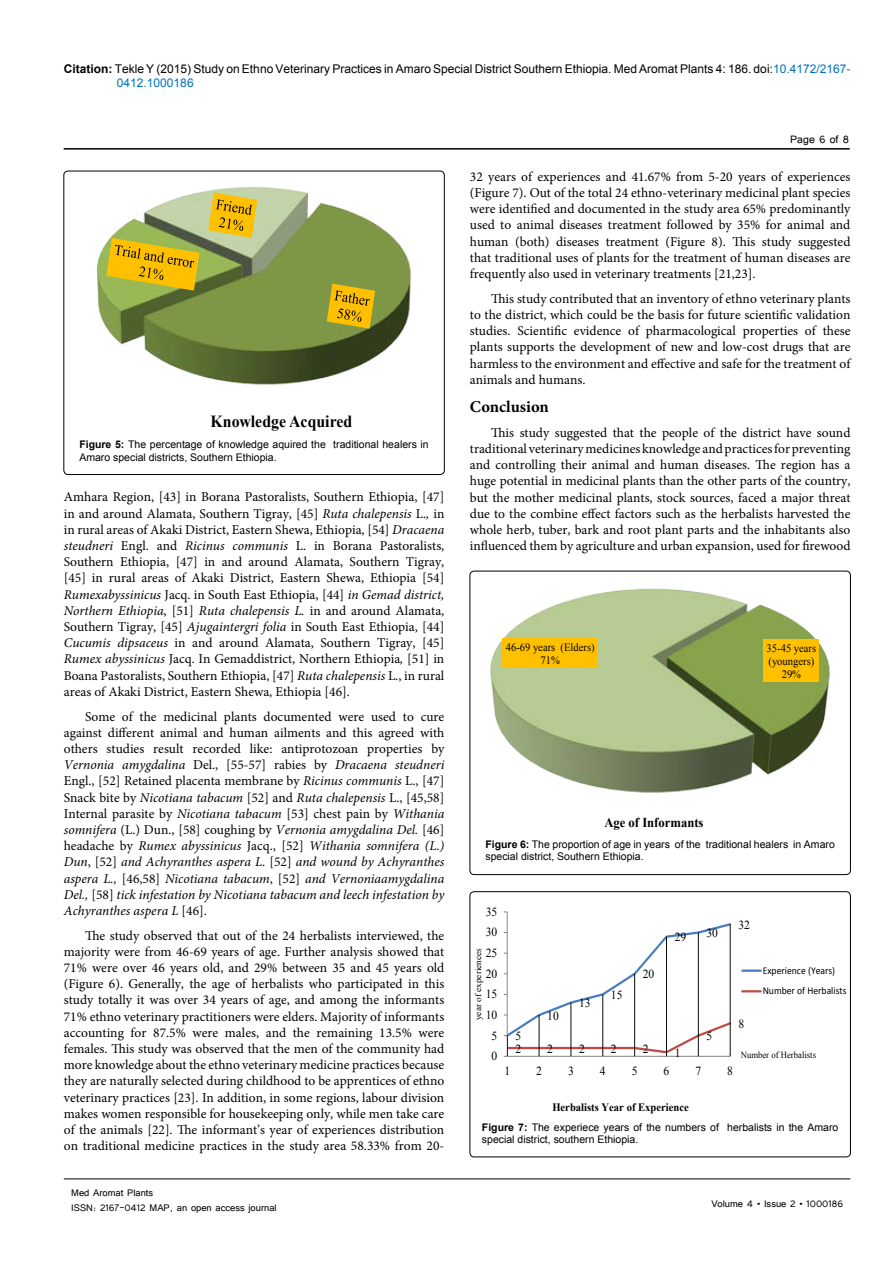
<style>
.page{position:relative;width:893px;height:1263px;background:#fff}
.page>*{position:absolute;margin:0;border:0;box-sizing:border-box;transform-origin:0 0}
.t1{font:700 16.95px "Times New Roman";color:#000;scale:.93 1}
.t2{font:700 16.5px "Minion Pro";color:#000}
.t3{font:13.5px/16.2px "Minion Pro";color:#000;text-align:justify}
.t4{font:700 13.5px "Times New Roman";color:#000;scale:.93 1}
.t5{font:13.5px "Tunga";color:#000}
.t6{font:12.45px "Times New Roman";color:#000;scale:.93 1}
.t7{font:12px/14.4px "Arial";color:#000}
.t8{font:12px/14.4px "Tunga";color:#000}
.t9{font:700 11.4px "Times New Roman";color:#000;scale:.93 1}
.t10{font:11.25px/12.9px "Times New Roman";color:#000;text-align:center;scale:.93 1}
.t11{font:10.5px/12.6px "Arial";color:#000}
.t12{font:10.35px/20.7px "Calibri";color:#000;scale:.93 1}
.t13{font:9.3px "Times New Roman";color:#000;scale:.93 1}
.t14{font:8.7px "Times New Roman";color:#000;scale:1.07 1}
.s1{font-weight:700}
.s2{color:#0072bc}
.s3{font-style:italic}
</style>
<div class="page">
<hr style="left:64px;top:148px;width:786px;height:2px;background:#000">
<hr style="left:64px;top:1179px;width:786px;height:1px;background:#000">
<div style="left:64px;top:171px;width:380px;height:304px;border:1px solid #000;border-radius:4px"></div>
<img style="left:97px;top:187px;width:314px;height:198px">
<svg style="left:327px;top:284px;width:48px;height:45px;background:#cda710"></svg>
<svg style="left:106px;top:238px;width:93px;height:53px;background:#cfb11a"></svg>
<svg style="left:208px;top:193px;width:49px;height:45px;background:#deb627"></svg>
<div style="left:470px;top:571px;width:380px;height:304px;border:1px solid #000;border-radius:4px"></div>
<img style="left:490px;top:588px;width:341px;height:205px">
<div style="left:763px;top:639px;width:56px;height:43px;background:#ffc000"></div>
<div style="left:503px;top:638px;width:95px;height:30px;background:#ffc000"></div>
<div style="left:470px;top:892px;width:380px;height:265px;border:1px solid #000;border-radius:4px"></div>
<hr style="left:507px;top:912px;width:1px;height:144px;background:#868686">
<svg style="left:504px;top:921px;width:227px;height:136px"></svg>
<hr style="left:742px;top:969px;width:19px;height:3px;background:#4a7ebb">
<svg style="left:742px;top:990px;width:19px;height:2px"></svg>
<p class="t7" style="left:117px;top:61px;width:735px;text-indent:-53px"><span class="s1">Citation:</span> Tekle Y (2015) Study on Ethno Veterinary Practices in Amaro Special District Southern Ethiopia. Med Aromat Plants 4: 186. doi:<span class="s2">10.4172/2167-<br>0412.1000186</span></p>
<p class="t1" style="left:211px;top:409px;width:154px">Knowledge Acquired</p>
<p class="t11" style="left:79px;top:438px;width:351px"><span class="s1">Figure 5:</span> The percentage of knowledge aquired the traditional healers in<br>Amaro special districts, Southern Ethiopia.</p>
<p class="t3" style="left:64px;top:489px;width:382px">Amhara Region, [43] in Borana Pastoralists, Southern Ethiopia, [47] in and around Alamata, Southern Tigray, [45] <span class="s3">Ruta chalepensis</span> L.<span class="s3">,</span> in in rural areas of Akaki District, Eastern Shewa, Ethiopia, [54] <span class="s3">Dracaena steudneri</span> Engl. and <span class="s3">Ricinus communis</span> L. in Borana Pastoralists, Southern Ethiopia, [47] in and around Alamata, Southern Tigray, [45] in rural areas of Akaki District, Eastern Shewa, Ethiopia [54] <span class="s3">Rumexabyssinicus</span> Jacq. in South East Ethiopia, [44] <span class="s3">in Gemad district, Northern Ethiopia</span>, [51] <span class="s3">Ruta chalepensis L.</span> in and around Alamata, Southern Tigray, [45] <span class="s3">Ajugaintergri folia</span> in South East Ethiopia, [44] <span class="s3">Cucumis dipsaceus</span> in and around Alamata, Southern Tigray, [45] <span class="s3">Rumex abyssinicus</span> Jacq. In Gemaddistrict, Northern Ethiopia<span class="s3">,</span> [51] in Boana Pastoralists, Southern Ethiopia, [47] <span class="s3">Ruta chalepensis</span> L., in rural areas of Akaki District, Eastern Shewa, Ethiopia [46].</p>
<p class="t3" style="left:64px;top:708px;width:382px;text-indent:21px">Some of the medicinal plants documented were used to cure against different animal and human ailments and this agreed with others studies result recorded like: antiprotozoan properties by <span class="s3">Vernonia amygdalina</span> Del., [55-57] rabies by <span class="s3">Dracaena steudneri </span>Engl., [52] Retained placenta membrane by <span class="s3">Ricinus communis</span> L., [47] Snack bite by <span class="s3">Nicotiana tabacum</span> [52] and <span class="s3">Ruta chalepensis</span> L., [45,58] Internal parasite by <span class="s3">Nicotiana tabacum</span> [53] chest pain by <span class="s3">Withania somnifera</span> (L.) Dun., [58] coughing by <span class="s3">Vernonia amygdalina Del.</span> [46] headache by <span class="s3">Rumex abyssinicus</span> Jacq., [52] <span class="s3">Withania somnifera (L.)<br>Dun</span>, [52] <span class="s3">and Achyranthes aspera L.</span> [52] <span class="s3">and wound by Achyranthes aspera L.,</span> [46,58] <span class="s3">Nicotiana tabacum</span>, [52] <span class="s3">and Vernoniaamygdalina Del.,</span> [58] <span class="s3">tick infestation by Nicotiana tabacum and leech infestation by Achyranthes aspera L</span> [46].</p>
<p class="t3" style="left:64px;top:927px;width:382px;text-indent:21px">The study observed that out of the 24 herbalists interviewed, the majority were from 46-69 years of age. Further analysis showed that 71% were over 46 years old, and 29% between 35 and 45 years old (Figure 6). Generally, the age of herbalists who participated in this study totally it was over 34 years of age, and among the informants 71% ethno veterinary practitioners were elders. Majority of informants accounting for 87.5% were males, and the remaining 13.5% were females. This study was observed that the men of the community had more knowledge about the ethno veterinary medicine practices because they are naturally selected during childhood to be apprentices of ethno veterinary practices [23]. In addition, in some regions, labour division makes women responsible for housekeeping only, while men take care of the animals [22]. The informant’s year of experiences distribution on traditional medicine practices in the study area 58.33% from 20-</p>
<p class="t8" style="left:71px;top:1185px;width:207px">Med Aromat Plants<br>ISSN: 2167-0412 MAP, an open access journal</p>
<p class="t5" style="left:790px;top:131px;width:60px">Page 6 of 8</p>
<p class="t3" style="left:470px;top:168px;width:382px">32 years of experiences and 41.67% from 5-20 years of experiences (Figure 7). Out of the total 24 ethno-veterinary medicinal plant species were identified and documented in the study area 65% predominantly used to animal diseases treatment followed by 35% for animal and human (both) diseases treatment (Figure 8). This study suggested that traditional uses of plants for the treatment of human diseases are frequently also used in veterinary treatments [21,23].</p>
<p class="t3" style="left:470px;top:290px;width:382px;text-indent:21px">This study contributed that an inventory of ethno veterinary plants to the district, which could be the basis for future scientific validation studies. Scientific evidence of pharmacological properties of these plants supports the development of new and low-cost drugs that are harmless to the environment and effective and safe for the treatment of animals and humans.</p>
<p class="t2" style="left:470px;top:395px;width:81px">Conclusion</p>
<p class="t3" style="left:470px;top:424px;width:382px;text-indent:21px">This study suggested that the people of the district have sound traditional veterinary medicines knowledge and practices for preventing and controlling their animal and human diseases. The region has a huge potential in medicinal plants than the other parts of the country, but the mother medicinal plants, stock sources, faced a major threat due to the combine effect factors such as the herbalists harvested the whole herb, tuber, bark and root plant parts and the inhabitants also influenced them by agriculture and urban expansion, used for firewood</p>
<p class="t10" style="left:506px;top:640px;width:97px">46-69 years (Elders)<br>71%</p>
<p class="t10" style="left:767px;top:641px;width:55px">35-45 years (youngers)<br>29%</p>
<p class="t4" style="left:604px;top:813px;width:108px">Age of Informants</p>
<p class="t11" style="left:485px;top:838px;width:351px"><span class="s1">Figure 6:</span> The proportion of age in years of the traditional healers in Amaro special district, Southern Ethiopia.</p>
<p class="t6" style="left:486px;top:903px;width:14px">35</p>
<p class="t6" style="left:486px;top:924px;width:14px">30</p>
<p class="t14" style="left:472px;top:1020px;width:69px;rotate:-90deg">year of experiences</p>
<p class="t6" style="left:486px;top:944px;width:14px">25</p>
<p class="t6" style="left:486px;top:965px;width:14px">20</p>
<p class="t6" style="left:486px;top:986px;width:14px">15</p>
<p class="t6" style="left:486px;top:1006px;width:14px">10</p>
<p class="t6" style="left:492px;top:1027px;width:8px">5</p>
<p class="t6" style="left:492px;top:1047px;width:8px">0</p>
<p class="t6" style="left:515px;top:1027px;width:8px">5</p>
<p class="t6" style="left:547px;top:1007px;width:14px">10</p>
<p class="t6" style="left:579px;top:994px;width:14px">13</p>
<p class="t6" style="left:611px;top:986px;width:14px">15</p>
<p class="t6" style="left:643px;top:966px;width:14px">20</p>
<p class="t6" style="left:675px;top:929px;width:14px">29</p>
<p class="t6" style="left:706px;top:924px;width:14px">30</p>
<p class="t6" style="left:706px;top:1027px;width:8px">5</p>
<p class="t6" style="left:515px;top:1040px;width:8px">2</p>
<p class="t6" style="left:547px;top:1040px;width:8px">2</p>
<p class="t6" style="left:579px;top:1040px;width:8px">2</p>
<p class="t6" style="left:611px;top:1040px;width:8px">2</p>
<p class="t6" style="left:643px;top:1040px;width:8px">2</p>
<p class="t6" style="left:675px;top:1044px;width:8px">1</p>
<p class="t6" style="left:738px;top:916px;width:14px">32</p>
<p class="t6" style="left:738px;top:1015px;width:8px">8</p>
<p class="t12" style="left:763px;top:960px;width:92px">Experience (Years)<br>Number of Herbalists</p>
<p class="t13" style="left:741px;top:1049px;width:82px">Number of Herbalists</p>
<p class="t6" style="left:504px;top:1062px;width:8px">1</p>
<p class="t6" style="left:536px;top:1062px;width:8px">2</p>
<p class="t6" style="left:568px;top:1062px;width:8px">3</p>
<p class="t6" style="left:600px;top:1062px;width:8px">4</p>
<p class="t6" style="left:632px;top:1062px;width:8px">5</p>
<p class="t6" style="left:664px;top:1062px;width:8px">6</p>
<p class="t6" style="left:695px;top:1062px;width:8px">7</p>
<p class="t6" style="left:727px;top:1062px;width:8px">8</p>
<p class="t9" style="left:552px;top:1099px;width:148px">Herbalists Year of Experience</p>
<p class="t11" style="left:482px;top:1121px;width:358px"><span class="s1">Figure 7:</span> The experiece years of the numbers of herbalists in the Amaro special district, southern Ethiopia.</p>
<p class="t8" style="left:711px;top:1195px;width:133px">Volume 4 • Issue 2 • 1000186</p>
</div>
